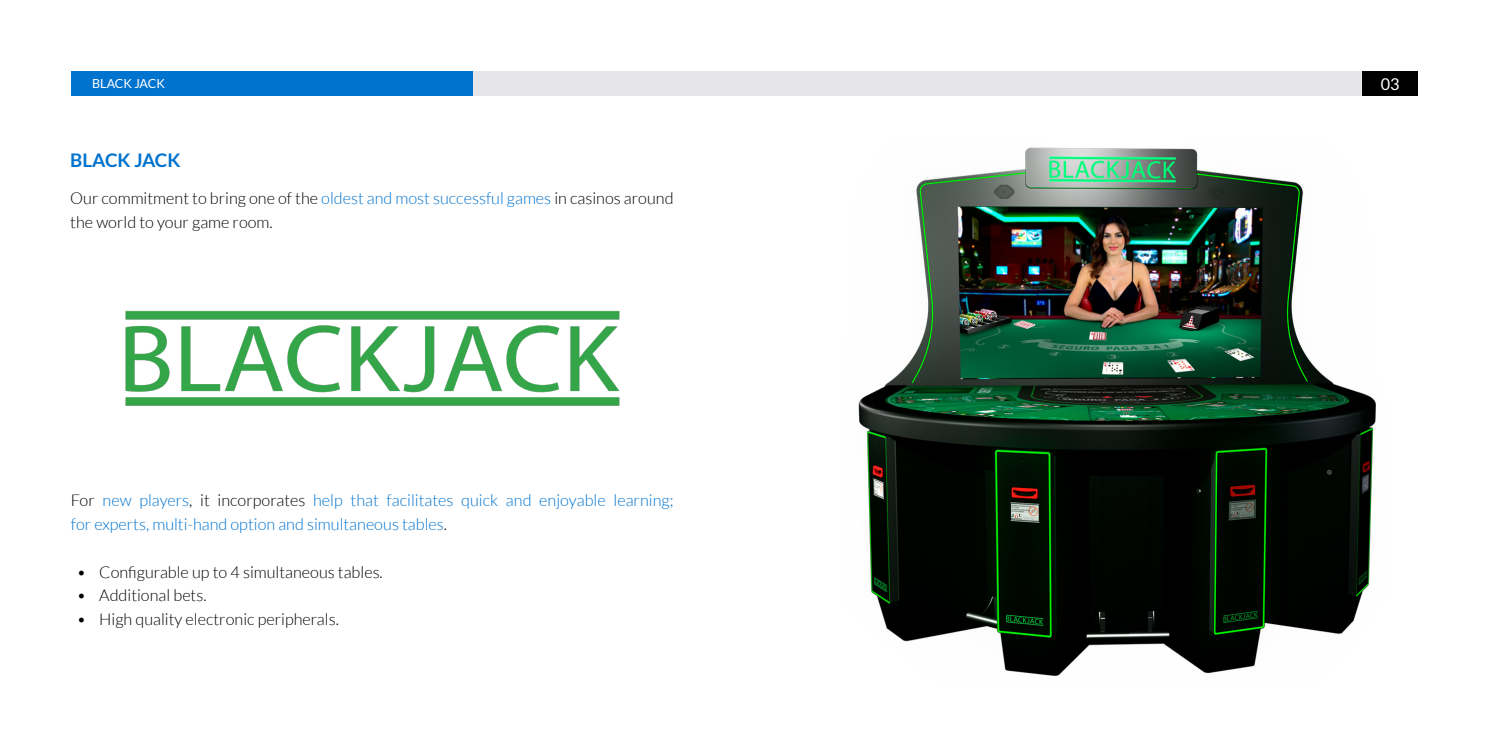
<style>
.page{position:relative;width:1489px;height:745px;background:#fff}
.page>*{position:absolute;margin:0;border:0;box-sizing:border-box;transform-origin:0 0}
.t1{font:700 18.75px "Lato";color:#0073ce}
.t2{font:300 16.25px/23.8px "Lato";color:#000001}
.t3{font:300 16.25px/23.8px "Lato";color:#0073ce}
.t4{font:16.25px "Lato";color:#fff}
.t5{font:12.5px "Lato";color:#fff}
.s1{color:#0073ce}
.s2{color:#000001}
</style>
<div class="page">
<div style="left:472px;top:71px;width:272px;height:25px;background:#e6e5e7"></div>
<div style="left:1362px;top:71px;width:55px;height:25px;background:#000001"></div>
<div style="left:71px;top:71px;width:401px;height:25px;background:#0073ce"></div>
<div style="left:744px;top:71px;width:618px;height:25px;background:#e6e5e7"></div>
<img style="left:125px;top:310px;width:495px;height:96px">
<img style="left:858px;top:147px;width:518px;height:529px">
<p class="t5" style="left:92px;top:77px;width:74px">BLACK JACK</p>
<p class="t4" style="left:1380px;top:75px;width:20px">03</p>
<p class="t1" style="left:70px;top:150px;width:112px">BLACK JACK</p>
<p class="t2" style="left:70px;top:186px;width:604px">Our commitment to bring one of the <span class="s1">oldest and most successful games</span> in casinos around the world to your game room.</p>
<p class="t3" style="left:71px;top:488px;width:604px"><span class="s2">For</span> new players<span class="s2">, it incorporates</span> help that facilitates quick and enjoyable learning; for experts, multi-hand option and simultaneous tables<span class="s2">.</span></p>
<p class="t2" style="left:77px;top:559px;width:307px">• Configurable up to 4 simultaneous tables.</p>
<p class="t2" style="left:77px;top:583px;width:131px">• Additional bets.</p>
<p class="t2" style="left:77px;top:607px;width:264px">• High quality electronic peripherals.</p>
</div>
